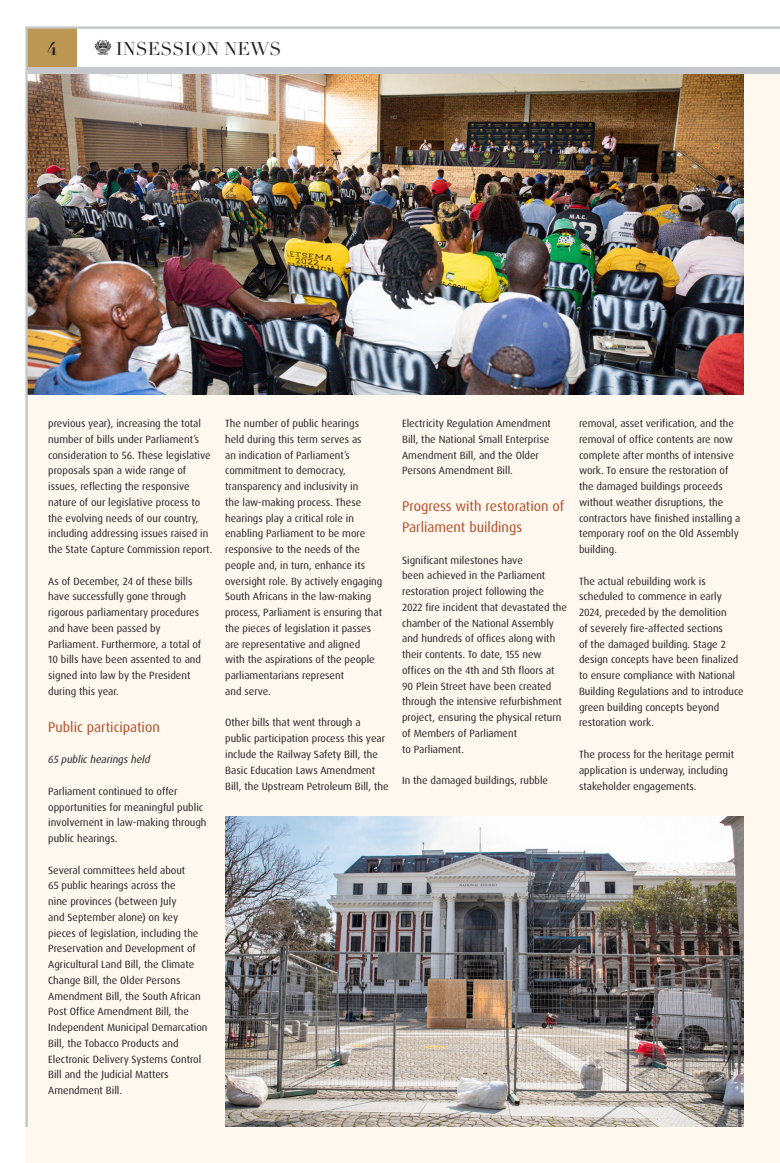
<style>
.page{position:relative;width:780px;height:1163px;background:#fff}
.page>*{position:absolute;margin:0;border:0;box-sizing:border-box;transform-origin:0 0}
.t1{font:18px "Didot";color:#231f20}
.t2{font:700 18px "Didot";color:#231f20}
.t3{font:14px/21px "Dax Pro";color:#b84a27}
.t4{font:10.5px/15.8px "Dax Pro";color:#231f20}
.t5{font:italic 10.5px "Dax Pro";color:#231f20}
</style>
<div class="page">
<div style="left:26px;top:69px;width:754px;height:1093px;background:#fef8ee"></div>
<svg style="left:95px;top:40px;width:16px;height:15px"></svg>
<img style="left:28px;top:74px;width:716px;height:320px">
<div style="left:27px;top:27px;width:50px;height:43px;background:#bb9753"></div>
<div style="left:28px;top:67px;width:752px;height:7px;background:#c7c8ca"></div>
<hr style="left:26px;top:27px;width:2px;height:1099px;background:#c7c8ca">
<hr style="left:26px;top:27px;width:754px;height:2px;background:#c7c8ca">
<img style="left:225px;top:816px;width:519px;height:310px">
<h1 class="t2" style="left:47px;top:38px;width:12px">4</h1>
<h1 class="t1" style="left:116px;top:38px;width:167px">INSESSION NEWS</h1>
<p class="t4" style="left:48px;top:415px;width:166px">previous year), increasing the total number of bills under Parliament’s consideration to 56. These legislative proposals span a wide range of issues, reflecting the responsive nature of our legislative process to the evolving needs of our country, including addressing issues raised in the State Capture Commission report.</p>
<p class="t4" style="left:48px;top:573px;width:154px">As of December, 24 of these bills have successfully gone through rigorous parliamentary procedures and have been passed by<br>Parliament. Furthermore, a total of<br>10 bills have been assented to and signed into law by the President during this year.</p>
<p class="t3" style="left:48px;top:716px;width:113px">Public participation</p>
<p class="t5" style="left:48px;top:752px;width:104px">65 public hearings held</p>
<p class="t4" style="left:48px;top:783px;width:160px">Parliament continued to offer opportunities for meaningful public involvement in law-making through public hearings.</p>
<p class="t4" style="left:48px;top:861px;width:161px">Several committees held about<br>65 public hearings across the<br>nine provinces (between July<br>and September alone) on key pieces of legislation, including the<br>Preservation and Development of<br>Agricultural Land Bill, the Climate<br>Change Bill, the Older Persons<br>Amendment Bill, the South African<br>Post Office Amendment Bill, the<br>Independent Municipal Demarcation<br>Bill, the Tobacco Products and<br>Electronic Delivery Systems Control<br>Bill and the Judicial Matters<br>Amendment Bill.</p>
<p class="t4" style="left:225px;top:415px;width:159px">The number of public hearings<br>held during this term serves as<br>an indication of Parliament’s commitment to democracy, transparency and inclusivity in<br>the law-making process. These hearings play a critical role in enabling Parliament to be more responsive to the needs of the people and, in turn, enhance its oversight role. By actively engaging<br>South Africans in the law-making process, Parliament is ensuring that the pieces of legislation it passes are representative and aligned with the aspirations of the people parliamentarians represent<br>and serve.</p>
<p class="t4" style="left:225px;top:714px;width:165px">Other bills that went through a public participation process this year include the Railway Safety Bill, the Basic Education Laws Amendment Bill, the Upstream Petroleum Bill, the</p>
<p class="t4" style="left:402px;top:415px;width:150px">Electricity Regulation Amendment<br>Bill, the National Small Enterprise<br>Amendment Bill, and the Older<br>Persons Amendment Bill.</p>
<p class="t3" style="left:402px;top:495px;width:164px">Progress with restoration of<br>Parliament buildings</p>
<p class="t4" style="left:402px;top:552px;width:166px">Significant milestones have<br>been achieved in the Parliament restoration project following the<br>2022 fire incident that devastated the chamber of the National Assembly and hundreds of offices along with their contents. To date, 155 new offices on the 4th and 5th floors at<br>90 Plein Street have been created through the intensive refurbishment project, ensuring the physical return of Members of Parliament<br>to Parliament.</p>
<p class="t4" style="left:402px;top:772px;width:147px">In the damaged buildings, rubble</p>
<p class="t4" style="left:579px;top:415px;width:163px">removal, asset verification, and the removal of office contents are now complete after months of intensive work. To ensure the restoration of the damaged buildings proceeds without weather disruptions, the contractors have finished installing a temporary roof on the Old Assembly building.</p>
<p class="t4" style="left:579px;top:573px;width:166px">The actual rebuilding work is scheduled to commence in early<br>2024, preceded by the demolition<br>of severely fire-affected sections<br>of the damaged building. Stage 2 design concepts have been finalized to ensure compliance with National<br>Building Regulations and to introduce green building concepts beyond restoration work.</p>
<p class="t4" style="left:579px;top:746px;width:157px">The process for the heritage permit application is underway, including stakeholder engagements.</p>
</div>
